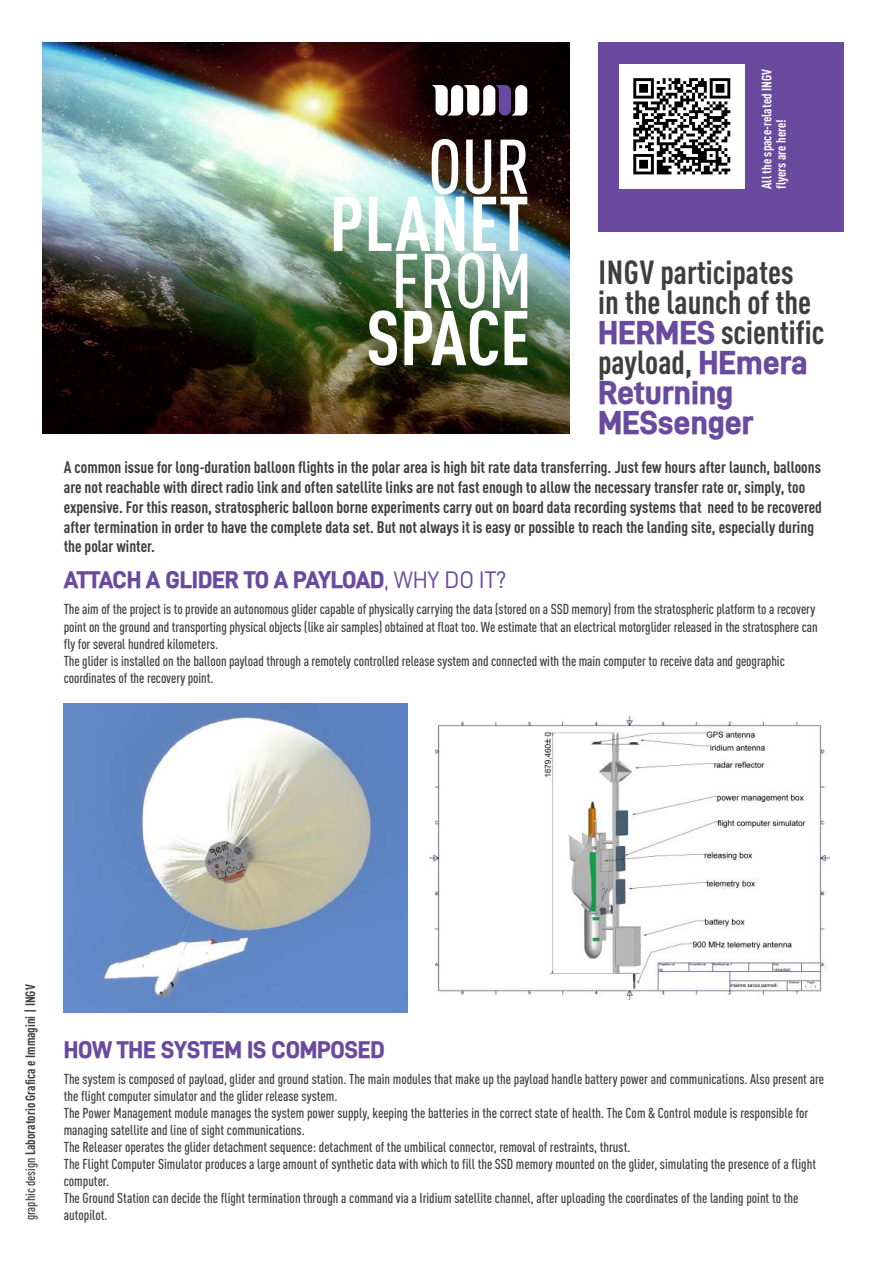
<style>
.page{position:relative;width:893px;height:1263px;background:#fff}
.page>*{position:absolute;margin:0;border:0;box-sizing:border-box;transform-origin:0 0}
.t1{font:700 condensed 76.2px "DIN Pro";color:#fff}
.t2{font:500 condensed 76.2px "DIN Pro";color:#fff}
.t3{font:700 condensed 33px/30px "DIN Pro";color:#3e3e3f}
.t4{font:33px/30px "D DIN PRO Heavy";color:#6a4a9e}
.t5{font:24px "D DIN PRO Heavy";letter-spacing:-.005em;color:#6a4a9e}
.t6{font:700 condensed 16.5px/19.8px "DIN Pro";color:#3e3e3f}
.t7{font:500 condensed 14.25px/17.1px "DIN Pro";color:#3e3e3f}
.t8{font:700 condensed 13.5px "DIN Pro";color:#3e3e3f}
.t9{font:700 condensed 13.5px/14.2px "DIN Pro";color:#fff}
.s1{font-family:"D DIN PRO Heavy";font-weight:400;font-stretch:normal;color:#6a4a9e}
.s2{font-family:"D DIN PRO Regular"}
.s3{font-weight:500}
</style>
<div class="page">
<div style="left:598px;top:43px;width:246px;height:189px;background:#6a4a9e"></div>
<img style="left:43px;top:43px;width:527px;height:391px">
<svg style="left:432px;top:85px;width:95px;height:31px"></svg>
<img style="left:64px;top:704px;width:344px;height:308px">
<img style="left:429px;top:716px;width:400px;height:283px">
<img style="left:619px;top:64px;width:125px;height:125px">
<h1 class="t2" style="left:428px;top:110px;width:104px">OUR</h1>
<h1 class="t1" style="left:329px;top:166px;width:201px">PLANET</h1>
<h1 class="t2" style="left:391px;top:225px;width:142px">FROM</h1>
<h1 class="t1" style="left:366px;top:280px;width:165px">SPACE</h1>
<p class="t9" style="left:758px;top:189px;width:121px;rotate:-90deg">All the space-related INGV flyers are here!</p>
<h2 class="t3" style="left:598px;top:254px;width:228px">INGV participates<br>in the launch of the<br><span class="s1">HERMES</span> scientific payload, <span class="s1">HEmera</span></h2>
<h2 class="t4" style="left:598px;top:377px;width:157px">Returning<br>MESsenger</h2>
<p class="t6" style="left:64px;top:456px;width:760px">A common issue for long-duration balloon flights in the polar area is high bit rate data transferring. Just few hours after launch, balloons are not reachable with direct radio link and often satellite links are not fast enough to allow the necessary transfer rate or, simply, too expensive. For this reason, stratospheric balloon borne experiments carry out on board data recording systems that need to be recovered after termination in order to have the complete data set. But not always it is easy or possible to reach the landing site, especially during the polar winter.</p>
<h3 class="t5" style="left:64px;top:566px;width:444px">ATTACH A GLIDER TO A PAYLOAD<span class="s2">, WHY DO IT?</span></h3>
<p class="t7" style="left:64px;top:600px;width:755px">The aim of the project is to provide an autonomous glider capable of physically carrying the data (stored on a SSD memory) from the stratospheric platform to a recovery point on the ground and transporting physical objects (like air samples) obtained at float too. We estimate that an electrical motorglider released in the stratosphere can fly for several hundred kilometers.<br>The glider is installed on the balloon payload through a remotely controlled release system and connected with the main computer to receive data and geographic coordinates of the recovery point.</p>
<p class="t8" style="left:20px;top:1220px;width:237px;rotate:-90deg"><span class="s3">graphic design</span> Laboratorio Grafica e Immagini | INGV</p>
<h3 class="t5" style="left:64px;top:1036px;width:323px">HOW THE SYSTEM IS COMPOSED</h3>
<p class="t7" style="left:64px;top:1069px;width:762px">The system is composed of payload, glider and ground station. The main modules that make up the payload handle battery power and communications. Also present are the flight computer simulator and the glider release system.<br>The Power Management module manages the system power supply, keeping the batteries in the correct state of health. The Com &amp; Control module is responsible for managing satellite and line of sight communications.<br>The Releaser operates the glider detachment sequence: detachment of the umbilical connector, removal of restraints, thrust.<br>The Flight Computer Simulator produces a large amount of synthetic data with which to fill the SSD memory mounted on the glider, simulating the presence of a flight computer.<br>The Ground Station can decide the flight termination through a command via a Iridium satellite channel, after uploading the coordinates of the landing point to the autopilot.</p>
</div>
